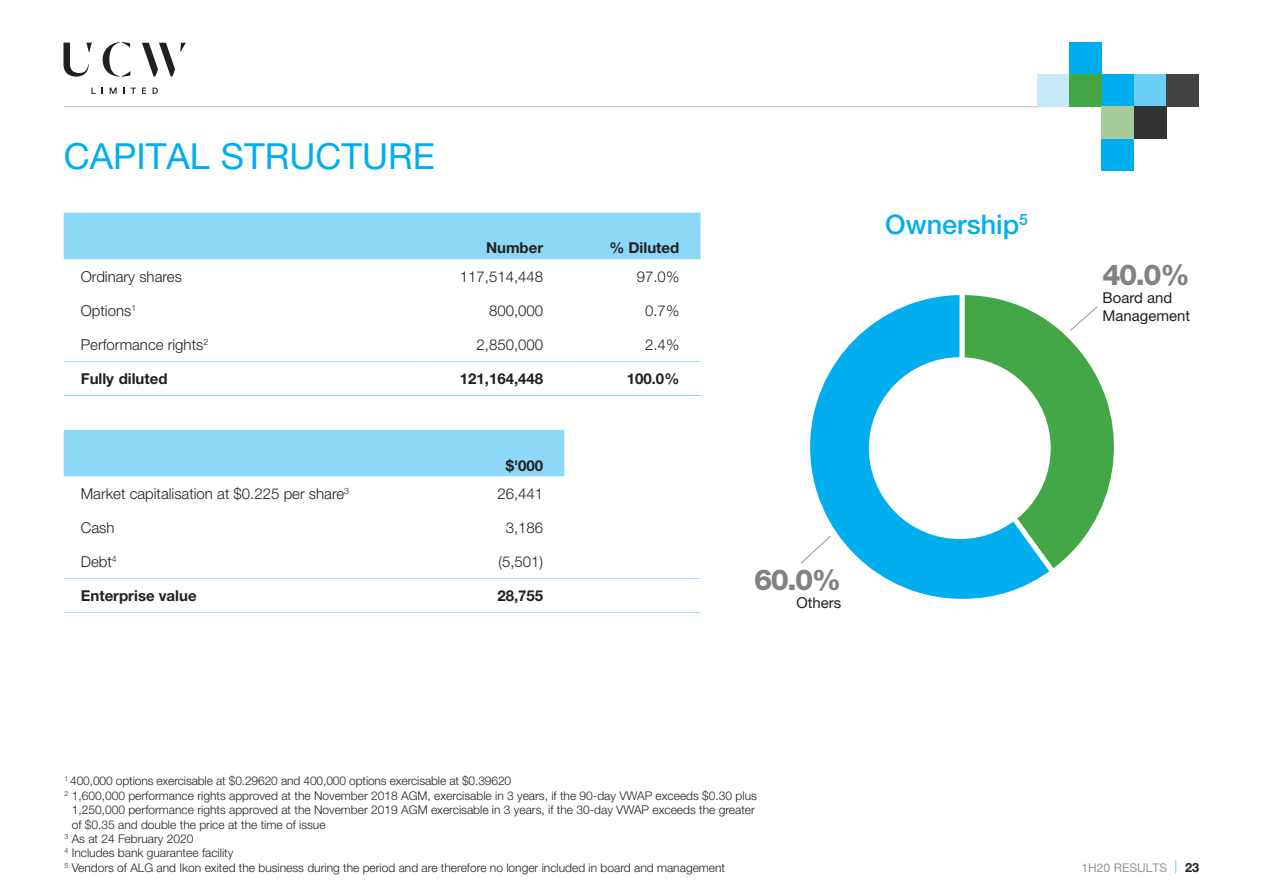
<style>
.page{position:relative;width:1263px;height:893px;background:#fff}
.page>*{position:absolute;margin:0;border:0;box-sizing:border-box;transform-origin:0 0}
.Page_heads_black{font:36px "Helvetica Neue";color:#00aeef}
.t1{font:800 28.8px "Helvetica Neue";color:#808285}
.black_table_copy_18{font:500 27px "Helvetica Neue";color:#00aeef}
.Bodycopy_helvetica_l{font:300 15px "Helvetica Neue";color:#231f20}
.Footnote{font:700 15px "Helvetica Neue";color:#231f20}
.Bodycopy_helvetica_l-2{font:700 15px "Helvetica Neue";color:#231f20}
.Footnote-2{font:300 15px "Helvetica Neue";color:#231f20}
.t2{font:14.85px/17.9px "Helvetica Neue";color:#231f20}
.t3{font:700 12.75px "Helvetica Neue";color:#231f20}
.t4{font:300 12px/14.4px "Helvetica Neue";color:#231f20}
.t5{font:12px "Helvetica Neue";color:#939598}
</style>
<div class="page">
<svg style="left:103px;top:42px;width:27px;height:35px"></svg>
<svg style="left:142px;top:43px;width:44px;height:33px"></svg>
<svg style="left:63px;top:43px;width:29px;height:34px"></svg>
<svg style="left:110px;top:88px;width:7px;height:6px"></svg>
<svg style="left:123px;top:88px;width:2px;height:6px"></svg>
<svg style="left:131px;top:88px;width:5px;height:6px"></svg>
<svg style="left:142px;top:88px;width:4px;height:6px"></svg>
<svg style="left:153px;top:88px;width:5px;height:6px"></svg>
<hr style="left:64px;top:106px;width:974px;height:1px;background:#bcbdc0">
<svg style="left:1175px;top:860px;width:1px;height:13px"></svg>
<div style="left:1070px;top:43px;width:32px;height:32px;background:#00aeef"></div>
<div style="left:1102px;top:75px;width:32px;height:32px;background:#00aeef"></div>
<div style="left:1037px;top:75px;width:33px;height:32px;background:#c6eafa"></div>
<div style="left:1134px;top:75px;width:32px;height:32px;background:#6bcff6"></div>
<div style="left:1166px;top:75px;width:32px;height:32px;background:#414243"></div>
<div style="left:1134px;top:107px;width:32px;height:32px;background:#333233"></div>
<div style="left:1102px;top:139px;width:32px;height:32px;background:#00aeef"></div>
<div style="left:1070px;top:75px;width:32px;height:32px;background:#44a747"></div>
<div style="left:1102px;top:107px;width:32px;height:32px;background:#a4cb98"></div>
<div style="left:64px;top:213px;width:637px;height:46px;background:#8dd7f7"></div>
<svg style="left:64px;top:259px;width:637px;height:218px"></svg>
<hr style="left:64px;top:395px;width:363px;height:1px;background:#8dd7f7">
<hr style="left:427px;top:395px;width:137px;height:1px;background:#8dd7f7">
<hr style="left:564px;top:395px;width:137px;height:1px;background:#8dd7f7">
<hr style="left:64px;top:361px;width:363px;height:1px;background:#b1e2f9">
<hr style="left:427px;top:361px;width:137px;height:1px;background:#b1e2f9">
<hr style="left:564px;top:361px;width:137px;height:1px;background:#b1e2f9">
<hr style="left:64px;top:578px;width:363px;height:1px;background:#b1e2f9">
<hr style="left:427px;top:578px;width:137px;height:1px;background:#b1e2f9">
<hr style="left:564px;top:578px;width:137px;height:1px;background:#b1e2f9">
<hr style="left:64px;top:612px;width:363px;height:1px;background:#b1e2f9">
<hr style="left:427px;top:612px;width:137px;height:1px;background:#b1e2f9">
<hr style="left:564px;top:612px;width:137px;height:1px;background:#b1e2f9">
<svg style="left:1098px;top:379px;width:16px;height:136px"></svg>
<svg style="left:865px;top:295px;width:194px;height:304px"></svg>
<svg style="left:800px;top:306px;width:298px;height:258px"></svg>
<p class="Page_heads_black" style="left:64px;top:134px;width:372px">CAPITAL STRUCTURE</p>
<p class="Bodycopy_helvetica_l-2" style="left:486px;top:239px;width:59px">Number</p>
<p class="Bodycopy_helvetica_l-2" style="left:609px;top:239px;width:71px">% Diluted</p>
<p class="Bodycopy_helvetica_l" style="left:81px;top:268px;width:103px">Ordinary shares</p>
<p class="Bodycopy_helvetica_l" style="left:460px;top:268px;width:85px">117,514,448</p>
<p class="Footnote-2" style="left:637px;top:268px;width:44px">97.0%</p>
<p class="Bodycopy_helvetica_l" style="left:81px;top:302px;width:57px">Options<sup>1</sup></p>
<p class="Bodycopy_helvetica_l" style="left:489px;top:302px;width:56px">800,000</p>
<p class="Bodycopy_helvetica_l" style="left:645px;top:302px;width:36px">0.7%</p>
<p class="Bodycopy_helvetica_l" style="left:81px;top:336px;width:129px">Performance rights<sup>2</sup></p>
<p class="Bodycopy_helvetica_l" style="left:476px;top:336px;width:68px">2,850,000</p>
<p class="Bodycopy_helvetica_l" style="left:645px;top:336px;width:36px">2.4%</p>
<p class="Footnote" style="left:81px;top:370px;width:88px">Fully diluted</p>
<p class="Footnote" style="left:460px;top:370px;width:85px">121,164,448</p>
<p class="Footnote" style="left:627px;top:370px;width:54px">100.0%</p>
<p class="Bodycopy_helvetica_l-2" style="left:506px;top:456px;width:39px">$'000</p>
<p class="Bodycopy_helvetica_l" style="left:81px;top:485px;width:270px">Market capitalisation at $0.225 per share<sup>3</sup></p>
<p class="Footnote-2" style="left:497px;top:485px;width:47px">26,441</p>
<p class="Bodycopy_helvetica_l" style="left:81px;top:519px;width:35px">Cash</p>
<p class="Footnote-2" style="left:506px;top:519px;width:39px">3,186</p>
<p class="Bodycopy_helvetica_l" style="left:81px;top:553px;width:37px">Debt<sup>4</sup></p>
<p class="Bodycopy_helvetica_l" style="left:498px;top:553px;width:46px">(5,501)</p>
<p class="Footnote" style="left:81px;top:587px;width:117px">Enterprise value</p>
<p class="Footnote" style="left:497px;top:587px;width:47px">28,755</p>
<p class="black_table_copy_18" style="left:885px;top:208px;width:144px">Ownership<sup>5</sup></p>
<p class="t1" style="left:1102px;top:258px;width:89px">40.0%</p>
<p class="t2" style="left:1102px;top:289px;width:89px">Board and<br>Management</p>
<p class="t1" style="left:754px;top:563px;width:89px">60.0%</p>
<p class="t2" style="left:796px;top:594px;width:46px">Others</p>
<p class="t4" style="left:64px;top:774px;width:448px"><sup>1</sup> 400,000 options exercisable at $0.29620 and 400,000 options exercisable at $0.39620</p>
<p class="t4" style="left:72px;top:788px;width:687px;text-indent:-7px"><sup>2</sup> 1,600,000 performance rights approved at the November 2018 AGM, exercisable in 3 years, if the 90-day VWAP exceeds $0.30 plus<br>1,250,000 performance rights approved at the November 2019 AGM exercisable in 3 years, if the 30-day VWAP exceeds the greater of $0.35 and double the price at the time of issue</p>
<p class="t4" style="left:64px;top:831px;width:131px"><sup>3</sup> As at 24 February 2020</p>
<p class="t4" style="left:64px;top:846px;width:170px"><sup>4</sup> Includes bank guarantee facility</p>
<p class="t4" style="left:64px;top:860px;width:662px"><sup>5</sup> Vendors of ALG and Ikon exited the business during the period and are therefore no longer included in board and management</p>
<p class="t5" style="left:1081px;top:859px;width:87px">1H20 RESULTS</p>
<p class="t3" style="left:1185px;top:859px;width:16px">23</p>
</div>
